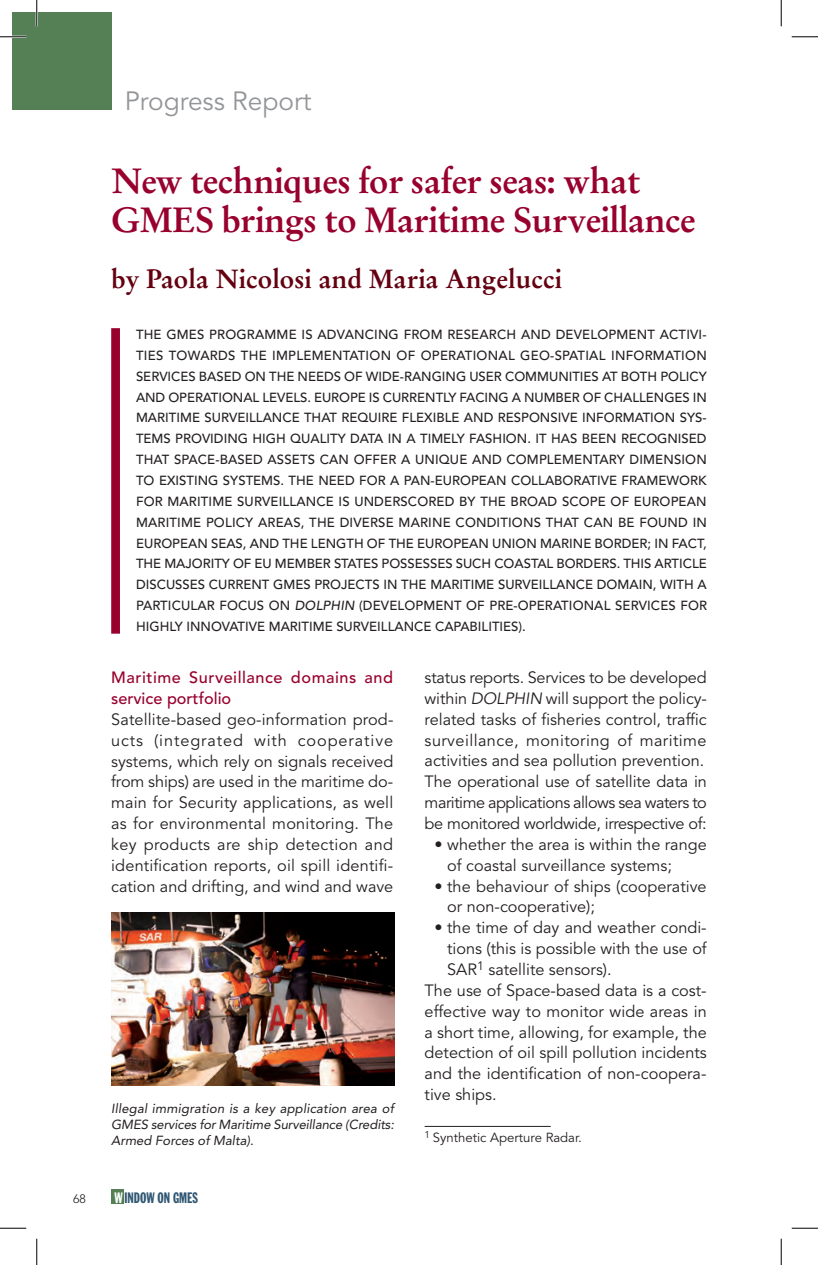
<style>
.page{position:relative;width:818px;height:1265px;background:#fff}
.page>*{position:absolute;margin:0;border:0;box-sizing:border-box;transform-origin:0 0}
.t1{font:700 35px/38.5px "Stempel Garamond LT Std";letter-spacing:-.02em;color:#98012d}
.t2{font:700 26.25px "Stempel Garamond LT Std";color:#640010}
.t3{font:26.25px "Avenir LT Std";color:#939598}
.t4{font:16.28px/20.8px "Avenir LT Std";color:#231f20}
.t5{font:500 16.28px/20.8px "Avenir LT Std";letter-spacing:.035em;color:#98012d}
.t6{font:14.88px "Franklin Gothic Std Extra Cond";color:#305672}
.t7{font:500 13.12px/20.8px "Avenir LT Std";color:#231f20}
.t8{font:italic 13.12px/15.8px "Avenir LT Std";letter-spacing:-.01em;color:#231f20;text-align:justify}
.t9{font:13.12px "Avenir LT Std";color:#231f20}
.t10{font:300 12.25px "Avenir LT Std";color:#231f20}
.s1{font-style:italic}
.s2{color:#fff}
</style>
<div class="page">
<div style="left:12px;top:12px;width:99px;height:97px;background:#558056"></div>
<div style="left:111px;top:1188px;width:13px;height:14px;background:#558056"></div>
<hr style="left:424px;top:1125px;width:126px;height:1px;background:#231f20">
<div style="left:111px;top:328px;width:9px;height:305px;background:#98012d"></div>
<img style="left:111px;top:912px;width:283px;height:173px">
<hr style="left:0;top:36px;width:26px;height:2px;background:#fff">
<hr style="left:36px;top:0;width:2px;height:26px;background:#fff">
<svg style="left:0;top:36px;width:26px;height:1px"></svg>
<svg style="left:791px;top:36px;width:27px;height:1px"></svg>
<svg style="left:0;top:1227px;width:26px;height:1px"></svg>
<svg style="left:791px;top:1227px;width:27px;height:1px"></svg>
<svg style="left:36px;top:0;width:1px;height:26px"></svg>
<svg style="left:36px;top:1238px;width:1px;height:26px"></svg>
<svg style="left:781px;top:0;width:1px;height:26px"></svg>
<svg style="left:781px;top:1238px;width:1px;height:26px"></svg>
<h2 class="t3" style="left:125px;top:86px;width:188px">Progress Report</h2>
<h1 class="t1" style="left:111px;top:162px;width:586px">New techniques for safer seas: what<br>GMES brings to Maritime Surveillance</h1>
<h2 class="t2" style="left:111px;top:262px;width:452px">by Paola Nicolosi and Maria Angelucci</h2>
<p class="t7" style="left:136px;top:324px;width:253px">TH E GMES PROG RAMM E IS ADVANCING</p>
<p class="t7" style="left:136px;top:324px;width:572px;text-indent:268px">FROM RESEARCH AN D DEVELOPM ENT ACTIVI-<br>TIES TOWARDS TH E IMPLEM ENTATION OF OPERATIONAL G EO-SPATIAL INFORMATION<br>SERVICES BASED ON TH E N EEDS OF WIDE-RANG ING USER COMMUN</p>
<p class="t7" style="left:569px;top:366px;width:139px">ITIES AT BOTH POLICY</p>
<p class="t7" style="left:136px;top:387px;width:399px">AN D OPERATIONAL LEVELS. EU ROPE IS CU RRENTLY FACING A NUMB</p>
<p class="t7" style="left:136px;top:387px;width:572px;text-indent:428px">ER OF CHALLENG ES IN MARITIM E SU RVEILLAN CE THAT REQU IRE FLEXIBLE AN D RESPONSIVE INFORMATION SYS-TEMS PROVIDING H IGH QUALITY DATA IN A TIM ELY FASH ION . IT HAS BEEN RECOGN ISED THAT SPACE-BASED ASSETS CAN OFF ER A UN IQU E AN D COMP LEM ENTARY DIM ENSION TO EXISTING SYSTEMS. TH E N EED FOR A PAN-EU ROPEAN COLLABORATIVE F RAM EWORK FOR MARITIM E SU RVEILLANCE IS UN DERSCORED BY TH E BROAD SCOPE OF EU ROPEAN MARITIM E POLICY AREAS, TH E DIVERSE MARIN E CON DITIONS THAT CAN BE FOUN D IN EU ROPEAN SEAS, AN D TH E LENGTH OF TH E EU ROPEAN UN ION MARIN E BORDER; IN FACT, TH E MAJORITY OF EU MEMB ER STATES POSSESSES SUCH COASTAL BORDERS. TH IS ARTICLE DISCUSSES CU RRENT GMES PROJ ECTS IN TH E MARITIM E SU RVEILLAN CE DOMAIN , WITH A PARTICU LAR FOCUS ON <span class="s1">DOLPHIN</span> (DEVELOPM ENT OF PRE-OPERATIONAL SERVICES FOR HIGH LY I NN OVATIVE MARITIM E SU RVEILLAN CE CAPABILITIES).</p>
<p class="t5" style="left:111px;top:667px;width:283px">MARITIME SURVEILLANCE DOMAINS AND<br>SERVICE PORTFOLIO</p>
<p class="t4" style="left:111px;top:709px;width:284px;text-align:justify">Satellite-based geo-information prod&shy;ucts (integrated with cooperative systems, which rely on signals received from ships) are used in the maritime do&shy;main for Security applications, as well as for environmental monitoring. The key products are ship detection and identification reports, oil spill identifi&shy;cation and drifting, and wind and wave</p>
<p class="t8" style="left:111px;top:1100px;width:284px">Illegal immigration is a key application area of GMES services for Maritime Surveillance (Credits:<br>Armed Forces of Malta).</p>
<p class="t10" style="left:73px;top:1191px;width:14px">68</p>
<p class="t6" style="left:114px;top:1189px;width:85px"><span class="s2">W</span> INDOW ON GMES</p>
<p class="t4" style="left:424px;top:667px;width:284px">status reports. Services to be developed within <span class="s1">DOLPHIN</span> will support the policy&shy;related tasks of fisheries control, traffic surveillance, monitoring of maritime activities and sea pollution prevention.<br>The operational use of satellite data in maritime applications allows sea waters to be monitored worldwide, irrespective of:</p>
<p class="t4" style="left:447px;top:834px;width:261px;text-indent:-13px">• whether the area is within the range of coastal surveillance systems;</p>
<p class="t4" style="left:447px;top:875px;width:261px;text-indent:-13px">• the behaviour of ships (cooperative or non-cooperative);</p>
<p class="t4" style="left:434px;top:917px;width:274px">• the time of day and weather condi-</p>
<p class="t4" style="left:447px;top:938px;width:261px">tions (this is possible with the use of</p>
<p class="t4" style="left:447px;top:959px;width:166px">SAR<sup>1</sup> satellite sensors).</p>
<p class="t4" style="left:424px;top:980px;width:283px">The use of Space-based data is a cost-</p>
<p class="t4" style="left:424px;top:1000px;width:284px">effective way to monitor wide areas in</p>
<p class="t4" style="left:424px;top:1021px;width:284px">a short time, allowing, for example, the</p>
<p class="t4" style="left:424px;top:1042px;width:283px">detection of oil spill pollution incidents</p>
<p class="t4" style="left:424px;top:1063px;width:283px">and the identification of non-coopera-</p>
<p class="t4" style="left:424px;top:1084px;width:74px">tive ships.</p>
<p class="t9" style="left:424px;top:1129px;width:159px"><sup>1</sup> Synthetic Aperture Radar.</p>
</div>
